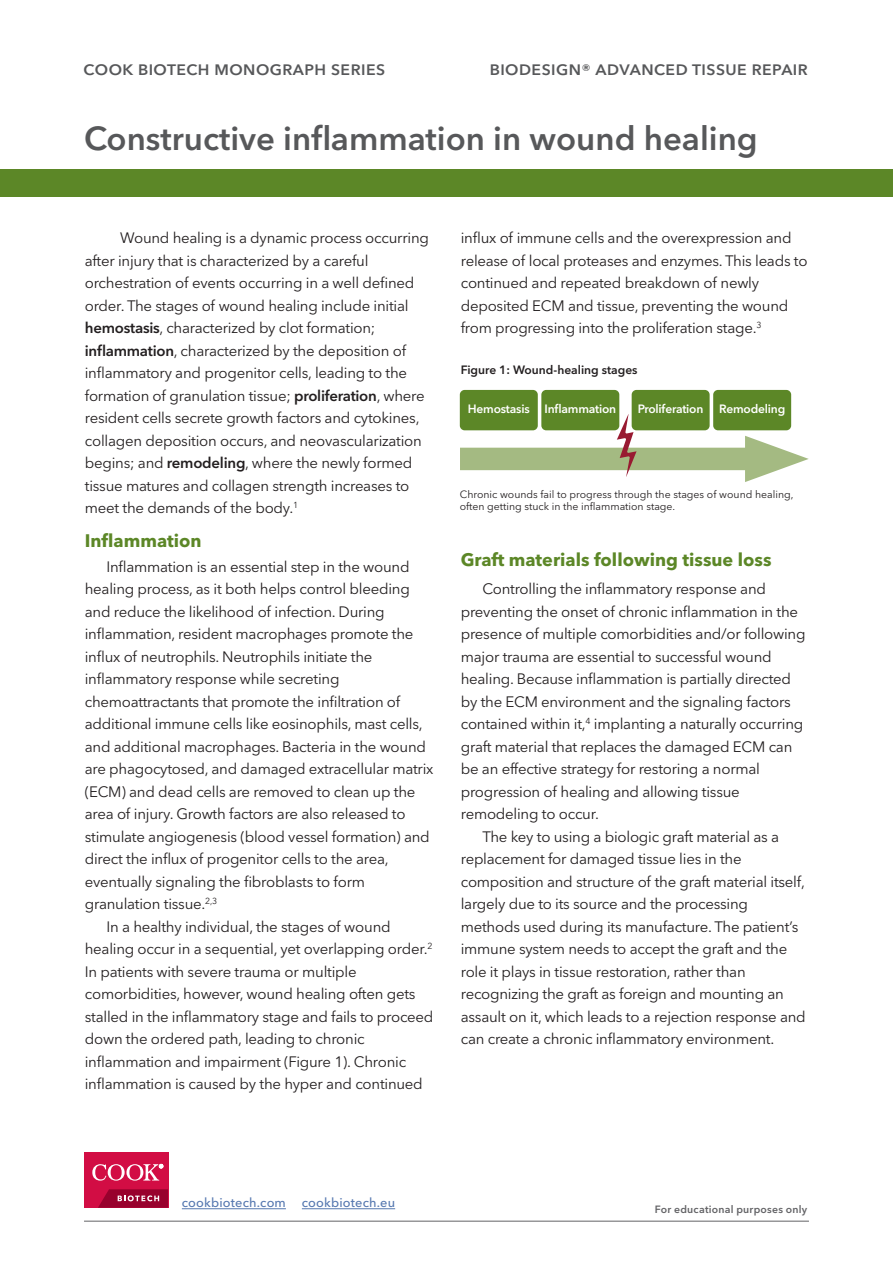
<style>
.page{position:relative;width:893px;height:1263px;background:#fff}
.page>*{position:absolute;margin:0;border:0;box-sizing:border-box;transform-origin:0 0}
.t1{font:600 33px "Avenir Next LT Pro";color:#57585a}
.t2{font:700 18px "Avenir Next LT Pro";color:#5c8727}
.t3{font:15px/22.5px "Avenir Next LT Pro";letter-spacing:-.015em;color:#231f20}
.t4{font:600 15px "Avenir Next LT Pro";letter-spacing:.03em;color:#57585a;scale:1.05 1}
.t5{font:500 12.75px "Avenir Next LT Pro";letter-spacing:.015em;color:#5678b0}
.t6{font:600 12px "Avenir Next LT Pro";letter-spacing:-.015em;color:#fff}
.t7{font:600 12px "Avenir Next LT Pro";color:#231f20}
.t8{font:10.5px/12.6px "Avenir Next LT Pro";color:#231f20}
.t9{font:600 10.5px "Avenir Next LT Pro";letter-spacing:.025em;color:#636366}
.s1{font-weight:600}
</style>
<div class="page">
<div style="left:0;top:169px;width:893px;height:27px;background:#5c8727"></div>
<div style="left:84px;top:1152px;width:84px;height:56px;background:#d20d44"></div>
<svg style="left:98px;top:1189px;width:70px;height:19px"></svg>
<svg style="left:92px;top:1164px;width:71px;height:16px"></svg>
<hr style="left:84px;top:1221px;width:725px;height:1px;background:#636366">
<div style="left:460px;top:390px;width:78px;height:40px;background:#5c8727;border-radius:5px"></div>
<div style="left:541px;top:390px;width:78px;height:40px;background:#5c8727;border-radius:5px"></div>
<div style="left:632px;top:390px;width:78px;height:40px;background:#5c8727;border-radius:5px"></div>
<div style="left:713px;top:390px;width:78px;height:40px;background:#5c8727;border-radius:5px"></div>
<div style="left:460px;top:448px;width:310px;height:22px;background:#a4ba82"></div>
<svg style="left:745px;top:436px;width:64px;height:46px"></svg>
<svg style="left:617px;top:413px;width:20px;height:64px"></svg>
<hr style="left:182px;top:1208px;width:104px;height:1px;background:#5678b0">
<hr style="left:302px;top:1208px;width:93px;height:1px;background:#5678b0">
<p class="t4" style="left:84px;top:61px;width:289px">COOK BIOTECH MONOGRAPH SERIES</p>
<p class="t4" style="left:490px;top:61px;width:304px">BIODESIGN® ADVANCED TISSUE REPAIR</p>
<h1 class="t1" style="left:84px;top:119px;width:675px">Constructive inflammation in wound healing</h1>
<p class="t3" style="left:85px;top:227px;width:346px;text-indent:35px">Wound healing is a dynamic process occurring after injury that is characterized by a careful orchestration of events occurring in a well defined order. The stages of wound healing include initial <span class="s1">hemostasis</span>, characterized by clot formation; <span class="s1">inflammation</span>, characterized by the deposition of inflammatory and progenitor cells, leading to the formation of granulation tissue; <span class="s1">proliferation</span>, where resident cells secrete growth factors and cytokines, collagen deposition occurs, and neovascularization begins; and <span class="s1">remodeling</span>, where the newly formed tissue matures and collagen strength increases to meet the demands of the body.<sup>1</sup></p>
<p class="t2" style="left:85px;top:530px;width:118px">Inflammation</p>
<p class="t3" style="left:106px;top:555px;width:305px">Inflammation is an essential step in the wound</p>
<p class="t3" style="left:85px;top:578px;width:327px">healing process, as it both helps control bleeding</p>
<p class="t3" style="left:85px;top:600px;width:301px">and reduce the likelihood of infection. During</p>
<p class="t3" style="left:85px;top:623px;width:330px">inflammation, resident macrophages promote the</p>
<p class="t3" style="left:85px;top:645px;width:289px">influx of neutrophils. Neutrophils initiate the</p>
<p class="t3" style="left:85px;top:668px;width:256px">inflammatory response while secreting</p>
<p class="t3" style="left:85px;top:690px;width:317px">chemoattractants that promote the infiltration of</p>
<p class="t3" style="left:85px;top:713px;width:339px">additional immune cells like eosinophils, mast cells,</p>
<p class="t3" style="left:85px;top:735px;width:343px">and additional macrophages. Bacteria in the wound</p>
<p class="t3" style="left:85px;top:758px;width:350px">are phagocytosed, and damaged extracellular matrix</p>
<p class="t3" style="left:85px;top:780px;width:332px">(ECM) and dead cells are removed to clean up the</p>
<p class="t3" style="left:85px;top:803px;width:322px">area of injury. Growth factors are also released to</p>
<p class="t3" style="left:85px;top:825px;width:346px">stimulate angiogenesis (blood vessel formation) and</p>
<p class="t3" style="left:85px;top:848px;width:305px">direct the influx of progenitor cells to the area,</p>
<p class="t3" style="left:85px;top:870px;width:282px">eventually signaling the fibroblasts to form</p>
<p class="t3" style="left:85px;top:893px;width:134px">granulation tissue.<sup>2,3</sup></p>
<p class="t3" style="left:106px;top:915px;width:286px">In a healthy individual, the stages of wound</p>
<p class="t3" style="left:85px;top:938px;width:349px">healing occur in a sequential, yet overlapping order.<sup>2</sup></p>
<p class="t3" style="left:85px;top:960px;width:273px">In patients with severe trauma or multiple</p>
<p class="t3" style="left:85px;top:983px;width:332px">comorbidities, however, wound healing often gets</p>
<p class="t3" style="left:85px;top:1005px;width:350px">stalled in the inflammatory stage and fails to proceed</p>
<p class="t3" style="left:85px;top:1028px;width:281px">down the ordered path, leading to chronic</p>
<p class="t3" style="left:85px;top:1050px;width:323px">inflammation and impairment (Figure 1). Chronic</p>
<p class="t3" style="left:85px;top:1073px;width:340px">inflammation is caused by the hyper and continued</p>
<p class="t3" style="left:461px;top:227px;width:348px">influx of immune cells and the overexpression and release of local proteases and enzymes. This leads to continued and repeated breakdown of newly deposited ECM and tissue, preventing the wound from progressing into the proliferation stage.<sup>3</sup></p>
<p class="t7" style="left:461px;top:363px;width:178px">Figure 1: Wound-healing stages</p>
<p class="t6" style="left:468px;top:401px;width:150px">Hemostasis Inflammation</p>
<p class="t6" style="left:638px;top:401px;width:67px">Proliferation</p>
<p class="t6" style="left:719px;top:401px;width:68px">Remodeling</p>
<p class="t8" style="left:460px;top:488px;width:335px">Chronic wounds fail to progress through the stages of wound healing, often getting stuck in the inflammation stage.</p>
<p class="t2" style="left:461px;top:549px;width:312px">Graft materials following tissue loss</p>
<p class="t3" style="left:482px;top:578px;width:285px">Controlling the inflammatory response and</p>
<p class="t3" style="left:461px;top:600px;width:339px">preventing the onset of chronic inflammation in the</p>
<p class="t3" style="left:461px;top:623px;width:346px">presence of multiple comorbidities and/or following</p>
<p class="t3" style="left:461px;top:645px;width:312px">major trauma are essential to successful wound</p>
<p class="t3" style="left:461px;top:668px;width:332px">healing. Because inflammation is partially directed</p>
<p class="t3" style="left:461px;top:690px;width:332px">by the ECM environment and the signaling factors</p>
<p class="t3" style="left:461px;top:713px;width:344px">contained within it,<sup>4</sup> implanting a naturally occurring</p>
<p class="t3" style="left:461px;top:735px;width:333px">graft material that replaces the damaged ECM can</p>
<p class="t3" style="left:461px;top:758px;width:301px">be an effective strategy for restoring a normal</p>
<p class="t3" style="left:461px;top:780px;width:281px">progression of healing and allowing tissue</p>
<p class="t3" style="left:461px;top:803px;width:140px">remodeling to occur.</p>
<p class="t3" style="left:482px;top:825px;width:298px">The key to using a biologic graft material as a</p>
<p class="t3" style="left:461px;top:848px;width:282px">replacement for damaged tissue lies in the</p>
<p class="t3" style="left:461px;top:870px;width:346px">composition and structure of the graft material itself,</p>
<p class="t3" style="left:461px;top:893px;width:289px">largely due to its source and the processing</p>
<p class="t3" style="left:461px;top:915px;width:339px">methods used during its manufacture. The patient’s</p>
<p class="t3" style="left:461px;top:938px;width:328px">immune system needs to accept the graft and the</p>
<p class="t3" style="left:461px;top:960px;width:287px">role it plays in tissue restoration, rather than</p>
<p class="t3" style="left:461px;top:983px;width:325px">recognizing the graft as foreign and mounting an</p>
<p class="t3" style="left:461px;top:1005px;width:347px">assault on it, which leads to a rejection response and</p>
<p class="t3" style="left:461px;top:1028px;width:315px">can create a chronic inflammatory environment.</p>
<p class="t5" style="left:182px;top:1195px;width:106px">cookbiotech.com</p>
<p class="t5" style="left:302px;top:1195px;width:95px">cookbiotech.eu</p>
<p class="t9" style="left:655px;top:1203px;width:154px">For educational purposes only</p>
</div>
